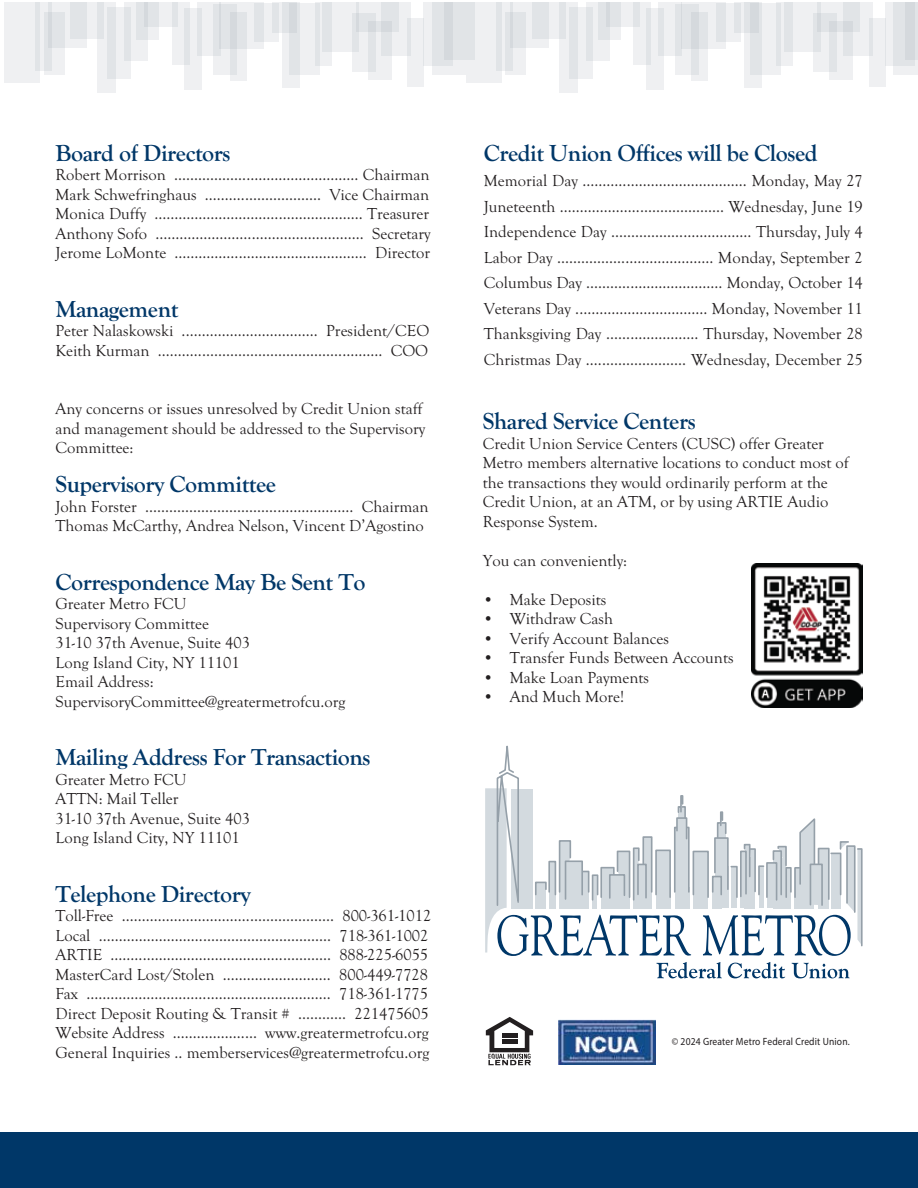
<style>
.page{position:relative;width:918px;height:1188px;background:#fff}
.page>*{position:absolute;margin:0;border:0;box-sizing:border-box;transform-origin:0 0}
.t1{font:700 24px "Goudy Old Sty";letter-spacing:-.02em;color:#003768}
.t2{font:16.5px/19.5px "Goudy Old Sty";color:#231f20}
.t3{font:10.5px "Myriad Pro";letter-spacing:.015em;color:#231f20;scale:.91 1}
</style>
<div class="page">
<div style="left:432px;top:2px;width:33px;height:73px;background:#eff0f2"></div>
<div style="left:424px;top:2px;width:29px;height:63px;background:linear-gradient(to bottom,#e6e8eb,#e5e8ea)"></div>
<div style="left:407px;top:19px;width:17px;height:68px;background:#eff0f2"></div>
<div style="left:382px;top:2px;width:29px;height:54px;background:linear-gradient(to bottom,#ebedef,#edeff1)"></div>
<div style="left:356px;top:2px;width:42px;height:30px;background:linear-gradient(to right,#f5f5f7,#dfe3e6)"></div>
<div style="left:368px;top:21px;width:23px;height:58px;background:linear-gradient(to bottom,#dcdfe3,#f3f3f5)"></div>
<div style="left:352px;top:13px;width:24px;height:59px;background:linear-gradient(to right,#f4f4f6,#dde1e4)"></div>
<div style="left:322px;top:2px;width:37px;height:50px;background:linear-gradient(to bottom,#edeef0,#ebedef)"></div>
<div style="left:315px;top:2px;width:16px;height:64px;background:linear-gradient(to bottom,#e0e3e7,#eaecee)"></div>
<div style="left:289px;top:3px;width:30px;height:72px;background:linear-gradient(to bottom,#eaecee,#ecedf0)"></div>
<div style="left:272px;top:2px;width:25px;height:31px;background:#eff0f2"></div>
<div style="left:254px;top:3px;width:25px;height:38px;background:linear-gradient(to bottom,#e7e9ec,#edeff1)"></div>
<div style="left:220px;top:2px;width:44px;height:47px;background:linear-gradient(to right,#e3e6e9,#e9ebed)"></div>
<div style="left:230px;top:12px;width:16px;height:68px;background:linear-gradient(to bottom,#dde0e4,#f1f2f4)"></div>
<div style="left:213px;top:5px;width:24px;height:70px;background:linear-gradient(to right,#f3f3f5,#dadee2)"></div>
<div style="left:197px;top:2px;width:24px;height:54px;background:linear-gradient(to right,#f7f7f8,#dee1e4)"></div>
<div style="left:184px;top:8px;width:18px;height:82px;background:linear-gradient(to bottom,#e9ebed,#f0f1f3)"></div>
<div style="left:172px;top:2px;width:17px;height:63px;background:linear-gradient(to bottom,#ebecef,#ebecef)"></div>
<svg style="left:159px;top:2px;width:19px;height:25px"></svg>
<div style="left:125px;top:2px;width:23px;height:58px;background:linear-gradient(to bottom,#eff0f2,#eff0f2)"></div>
<div style="left:137px;top:2px;width:22px;height:37px;background:linear-gradient(to right,#dde0e4,#e5e7ea)"></div>
<div style="left:107px;top:7px;width:24px;height:72px;background:linear-gradient(to bottom,#e6e9eb,#eceef0)"></div>
<div style="left:97px;top:2px;width:18px;height:91px;background:linear-gradient(to bottom,#e4e6e9,#ecedf0)"></div>
<svg style="left:87px;top:2px;width:17px;height:37px"></svg>
<div style="left:48px;top:2px;width:39px;height:46px;background:linear-gradient(to bottom,#e4e6e9,#e9ebee)"></div>
<div style="left:44px;top:12px;width:21px;height:63px;background:linear-gradient(to bottom,#dce0e3,#f2f2f4)"></div>
<svg style="left:40px;top:2px;width:11px;height:69px"></svg>
<div style="left:5px;top:2px;width:35px;height:81px;background:linear-gradient(to bottom,#edeef0,#eeeff1)"></div>
<div style="left:444px;top:2px;width:30px;height:58px;background:#e1e4e7"></div>
<div style="left:282px;top:2px;width:17px;height:85px;background:linear-gradient(to bottom,#d7dbdf,#eff0f2)"></div>
<div style="left:894px;top:2px;width:24px;height:73px;background:linear-gradient(to right,#eff0f2,#eff0f2)"></div>
<div style="left:885px;top:2px;width:30px;height:63px;background:linear-gradient(to right,#ecedef,#dcdfe3)"></div>
<div style="left:869px;top:19px;width:16px;height:68px;background:#eff0f2"></div>
<div style="left:843px;top:2px;width:29px;height:54px;background:linear-gradient(to bottom,#eeeff1,#edeef0)"></div>
<div style="left:818px;top:2px;width:42px;height:30px;background:linear-gradient(to bottom,#ebecef,#e0e3e6)"></div>
<div style="left:829px;top:21px;width:24px;height:58px;background:linear-gradient(to bottom,#dbdfe2,#f3f3f5)"></div>
<div style="left:813px;top:13px;width:24px;height:59px;background:linear-gradient(to right,#f4f4f6,#dde1e4)"></div>
<div style="left:784px;top:2px;width:36px;height:50px;background:linear-gradient(to bottom,#edeef0,#ebedef)"></div>
<div style="left:777px;top:2px;width:16px;height:64px;background:linear-gradient(to bottom,#e3e5e8,#edeef0)"></div>
<div style="left:750px;top:3px;width:31px;height:72px;background:linear-gradient(to bottom,#ebedef,#edeef1)"></div>
<div style="left:734px;top:2px;width:25px;height:31px;background:#eff0f2"></div>
<div style="left:716px;top:3px;width:25px;height:38px;background:linear-gradient(to bottom,#e7e9ec,#edeff1)"></div>
<div style="left:681px;top:2px;width:45px;height:47px;background:linear-gradient(to right,#e3e6e8,#ecedf0)"></div>
<div style="left:692px;top:12px;width:16px;height:68px;background:linear-gradient(to bottom,#dde0e4,#f1f2f4)"></div>
<div style="left:675px;top:5px;width:24px;height:70px;background:linear-gradient(to right,#f3f4f5,#d8dce0)"></div>
<div style="left:658px;top:2px;width:24px;height:54px;background:linear-gradient(to right,#f4f5f6,#e4e6e9)"></div>
<div style="left:646px;top:8px;width:17px;height:82px;background:linear-gradient(to bottom,#e8eaec,#f0f1f3)"></div>
<div style="left:634px;top:2px;width:17px;height:63px;background:linear-gradient(to bottom,#ebecef,#ebecef)"></div>
<svg style="left:621px;top:2px;width:19px;height:25px"></svg>
<div style="left:586px;top:2px;width:24px;height:58px;background:#eff0f2"></div>
<svg style="left:598px;top:2px;width:23px;height:37px"></svg>
<div style="left:569px;top:7px;width:24px;height:72px;background:linear-gradient(to bottom,#e6e9eb,#eceef0)"></div>
<div style="left:559px;top:2px;width:18px;height:91px;background:linear-gradient(to bottom,#e4e6e9,#ecedf0)"></div>
<svg style="left:548px;top:2px;width:18px;height:37px"></svg>
<div style="left:510px;top:2px;width:38px;height:46px;background:linear-gradient(to bottom,#e4e7ea,#eaecee)"></div>
<div style="left:506px;top:12px;width:20px;height:63px;background:linear-gradient(to right,#f0f1f3,#e5e7ea)"></div>
<svg style="left:502px;top:2px;width:11px;height:69px"></svg>
<div style="left:466px;top:2px;width:36px;height:81px;background:linear-gradient(to right,#eaecee,#ebecef)"></div>
<div style="left:906px;top:2px;width:12px;height:58px;background:#d5d9dd"></div>
<div style="left:744px;top:2px;width:17px;height:85px;background:linear-gradient(to bottom,#d5d9dd,#eeeff1)"></div>
<div style="left:0;top:1133px;width:918px;height:55px;background:#003768"></div>
<svg style="left:656px;top:962px;width:66px;height:16px"></svg>
<svg style="left:728px;top:962px;width:57px;height:16px"></svg>
<svg style="left:792px;top:963px;width:58px;height:15px"></svg>
<svg style="left:485px;top:745px;width:378px;height:211px"></svg>
<svg style="left:486px;top:1017px;width:47px;height:48px"></svg>
<img style="left:559px;top:1019px;width:97px;height:46px">
<img style="left:751px;top:563px;width:111px;height:144px">
<h1 class="t1" style="left:55px;top:139px;width:177px">Board of Directors</h1>
<p class="t2" style="left:55px;top:165px;width:377px;text-align:justify">Robert Morrison .............................................. Chairman Mark Schwefringhaus ............................. Vice Chairman Monica Duffy …………....……………………………… Treasurer Anthony Sofo ……………………….………….……….. Secretary Jerome LoMonte ………....………………..…….…….. Director</p>
<h1 class="t1" style="left:55px;top:295px;width:125px">Management</h1>
<p class="t2" style="left:55px;top:321px;width:375px">Peter Nalaskowski .................................. President/CEO<br>Keith Kurman ........................................................ COO</p>
<p class="t2" style="left:55px;top:399px;width:371px">Any concerns or issues unresolved by Credit Union staff and management should be addressed to the Supervisory<br>Committee:</p>
<h1 class="t1" style="left:55px;top:471px;width:222px">Supervisory Committee</h1>
<p class="t2" style="left:55px;top:497px;width:375px">John Forster .................................................... Chairman<br>Thomas McCarthy, Andrea Nelson, Vincent D’Agostino</p>
<h1 class="t1" style="left:55px;top:568px;width:312px">Correspondence May Be Sent To</h1>
<p class="t2" style="left:55px;top:594px;width:291px">Greater Metro FCU<br>Supervisory Committee<br>31-10 37th Avenue, Suite 403<br>Long Island City, NY 11101<br>Email Address:<br>SupervisoryCommittee@greatermetrofcu.org</p>
<h1 class="t1" style="left:55px;top:744px;width:317px">Mailing Address For Transactions</h1>
<p class="t2" style="left:55px;top:770px;width:196px">Greater Metro FCU<br>ATTN: Mail Teller<br>31-10 37th Avenue, Suite 403<br>Long Island City, NY 11101</p>
<h1 class="t1" style="left:55px;top:880px;width:197px">Telephone Directory</h1>
<p class="t2" style="left:55px;top:906px;width:377px">Toll-Free ..................................................... 800-361-1012<br>Local .......................................................... 718-361-1002<br>ARTIE ....................................................... 888-225-6055<br>MasterCard Lost/Stolen ........................... 800-449-7728<br>Fax ............................................................. 718-361-1775<br>Direct Deposit Routing &amp; Transit # ............ 221475605<br>Website Address ..................... www.greatermetrofcu.org General Inquiries .. memberservices@greatermetrofcu.org</p>
<h1 class="t1" style="left:484px;top:139px;width:335px">Credit Union Offices will be Closed</h1>
<p class="t2" style="left:484px;top:168px;width:381px;line-height:25.5px;text-align:justify">Memorial Day ......................................... Monday, May 27<br>Juneteenth ......................................... Wednesday, June 19<br>Independence Day ................................... Thursday, July 4<br>Labor Day ....................................... Monday, September 2<br>Columbus Day .................................. Monday, October 14<br>Veterans Day ................................. Monday, November 11<br>Thanksgiving Day ....................... Thursday, November 28<br>Christmas Day ......................... Wednesday, December 25</p>
<h1 class="t1" style="left:483px;top:408px;width:215px">Shared Service Centers</h1>
<p class="t2" style="left:483px;top:434px;width:367px">Credit Union Service Centers (CUSC) offer Greater Metro members alternative locations to conduct most of the transactions they would ordinarily perform at the Credit Union, at an ATM, or by using ARTIE Audio Response System.</p>
<p class="t2" style="left:483px;top:551px;width:146px">You can conveniently:</p>
<p class="t2" style="left:483px;top:590px;width:125px">• Make Deposits</p>
<p class="t2" style="left:483px;top:610px;width:132px">• Withdraw Cash</p>
<p class="t2" style="left:483px;top:629px;width:188px">• Verify Account Balances</p>
<p class="t2" style="left:483px;top:649px;width:252px">• Transfer Funds Between Accounts</p>
<p class="t2" style="left:483px;top:668px;width:168px">• Make Loan Payments</p>
<p class="t2" style="left:483px;top:688px;width:143px">• And Much More!</p>
<p class="t3" style="left:672px;top:1035px;width:197px">© 2024 Greater Metro Federal Credit Union.</p>
</div>
